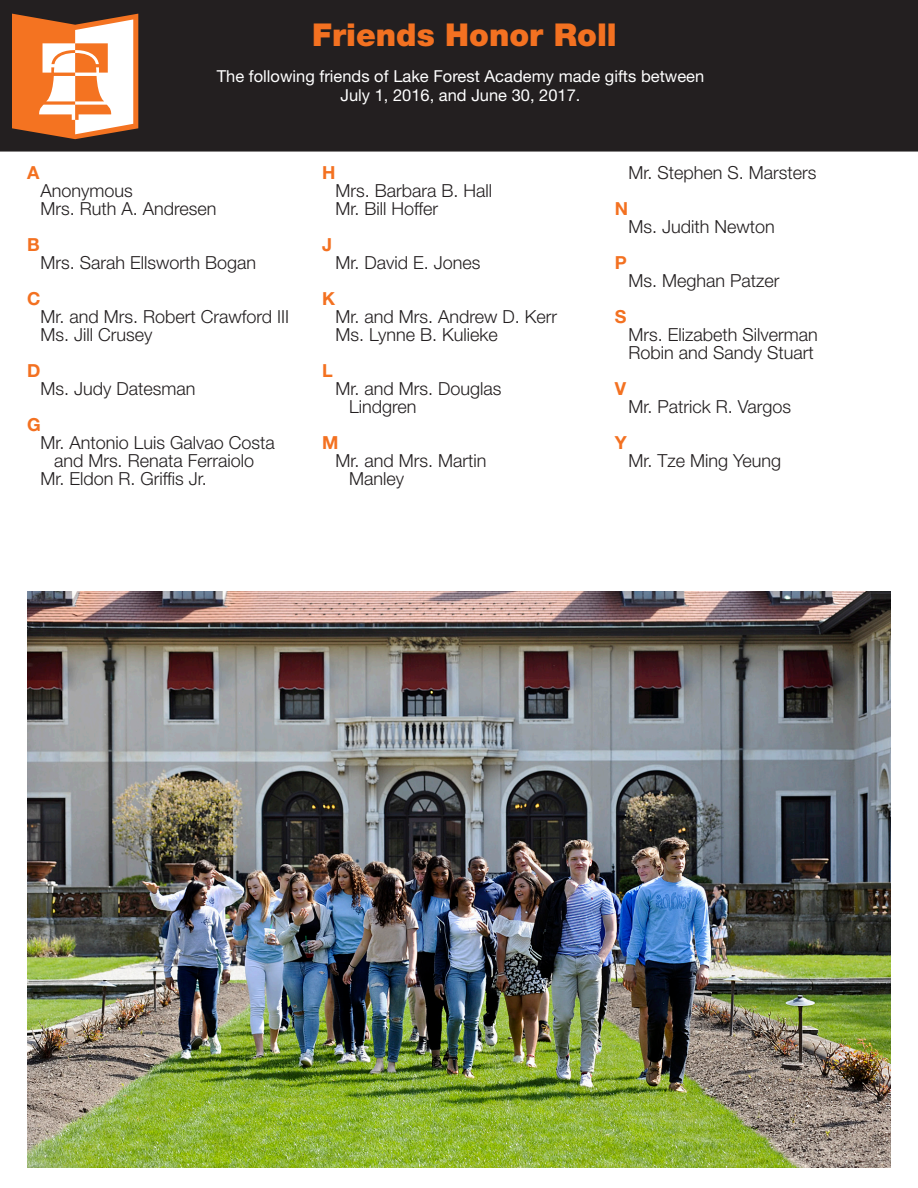
<style>
.page{position:relative;width:918px;height:1188px;background:#fff}
.page>*{position:absolute;margin:0;border:0;box-sizing:border-box;transform-origin:0 0}
.t1{font:900 31.5px "Helvetica Neue LT Std";color:#f37121}
.t2{font:300 18px "Helvetica Neue LT Std";color:#231f20}
.t3{font:700 18px "Helvetica Neue LT Std";color:#f37121}
.t4{font:16.5px/19.8px "Helvetica Neue LT Std";color:#fff;text-align:center}
</style>
<div class="page">
<div style="left:0;top:0;width:918px;height:152px;background:#231f20"></div>
<svg style="left:12px;top:14px;width:126px;height:125px"></svg>
<img style="left:27px;top:591px;width:864px;height:576px">
<p class="t1" style="left:312px;top:16px;width:306px">Friends Honor Roll</p>
<p class="t4" style="left:217px;top:66px;width:489px">The following friends of Lake Forest Academy made gifts between<br>July 1, 2016, and June 30, 2017.</p>
<p class="t3" style="left:27px;top:161px;width:14px">A</p>
<p class="t2" style="left:40px;top:179px;width:94px">Anonymous</p>
<p class="t2" style="left:40px;top:197px;width:178px">Mrs. Ruth A. Andresen</p>
<p class="t3" style="left:322px;top:161px;width:15px">H</p>
<p class="t2" style="left:336px;top:179px;width:158px">Mrs. Barbara B. Hall</p>
<p class="t2" style="left:336px;top:197px;width:104px">Mr. Bill Hoffer</p>
<p class="t2" style="left:628px;top:161px;width:190px">Mr. Stephen S. Marsters</p>
<p class="t3" style="left:615px;top:197px;width:15px">N</p>
<p class="t2" style="left:628px;top:215px;width:148px">Ms. Judith Newton</p>
<p class="t3" style="left:27px;top:233px;width:14px">B</p>
<p class="t3" style="left:322px;top:233px;width:12px">J</p>
<p class="t2" style="left:40px;top:251px;width:217px">Mrs. Sarah Ellsworth Bogan</p>
<p class="t3" style="left:27px;top:287px;width:15px">C</p>
<p class="t2" style="left:336px;top:251px;width:147px">Mr. David E. Jones</p>
<p class="t3" style="left:322px;top:287px;width:14px">K</p>
<p class="t3" style="left:615px;top:251px;width:14px">P</p>
<p class="t2" style="left:628px;top:269px;width:153px">Ms. Meghan Patzer</p>
<p class="t2" style="left:40px;top:305px;width:250px">Mr. and Mrs. Robert Crawford III</p>
<p class="t2" style="left:40px;top:323px;width:113px">Ms. Jill Crusey</p>
<p class="t3" style="left:27px;top:359px;width:15px">D</p>
<p class="t2" style="left:336px;top:305px;width:223px">Mr. and Mrs. Andrew D. Kerr</p>
<p class="t2" style="left:336px;top:323px;width:164px">Ms. Lynne B. Kulieke</p>
<p class="t3" style="left:322px;top:359px;width:12px">L</p>
<p class="t3" style="left:615px;top:305px;width:13px">S</p>
<p class="t2" style="left:628px;top:323px;width:191px">Mrs. Elizabeth Silverman</p>
<p class="t2" style="left:628px;top:341px;width:187px">Robin and Sandy Stuart</p>
<p class="t2" style="left:40px;top:377px;width:156px">Ms. Judy Datesman</p>
<p class="t3" style="left:27px;top:413px;width:15px">G</p>
<p class="t2" style="left:40px;top:431px;width:236px">Mr. Antonio Luis Galvao Costa</p>
<p class="t2" style="left:54px;top:449px;width:202px">and Mrs. Renata Ferraiolo</p>
<p class="t2" style="left:40px;top:467px;width:168px">Mr. Eldon R. Griffis Jr.</p>
<p class="t2" style="left:336px;top:377px;width:168px">Mr. and Mrs. Douglas</p>
<p class="t2" style="left:349px;top:395px;width:69px">Lindgren</p>
<p class="t3" style="left:322px;top:431px;width:18px">M</p>
<p class="t2" style="left:336px;top:449px;width:153px">Mr. and Mrs. Martin</p>
<p class="t2" style="left:349px;top:467px;width:57px">Manley</p>
<p class="t3" style="left:615px;top:377px;width:13px">V</p>
<p class="t2" style="left:628px;top:395px;width:164px">Mr. Patrick R. Vargos</p>
<p class="t3" style="left:615px;top:431px;width:14px">Y</p>
<p class="t2" style="left:628px;top:449px;width:154px">Mr. Tze Ming Yeung</p>
</div>
